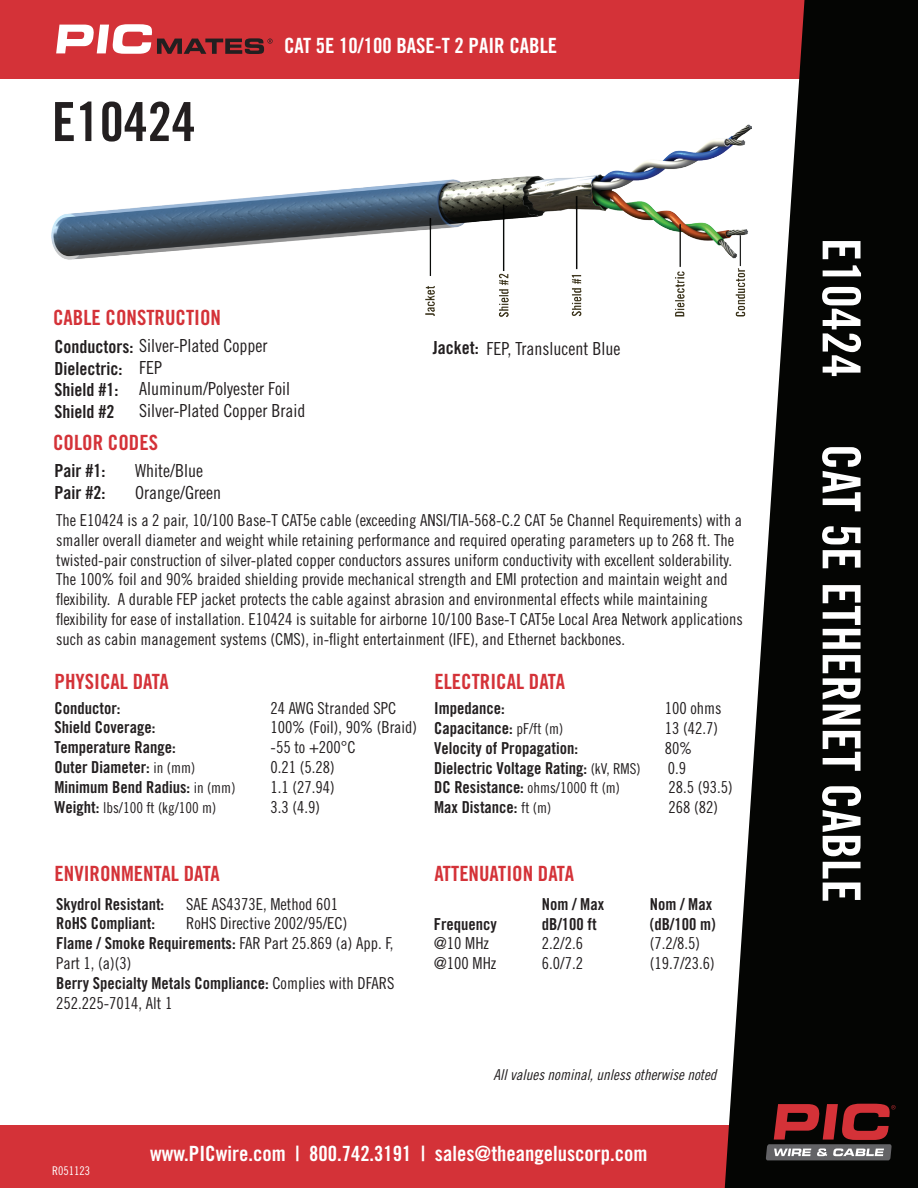
<style>
.page{position:relative;width:918px;height:1188px;background:#fff}
.page>*{position:absolute;margin:0;border:0;box-sizing:border-box;transform-origin:0 0}
.Category_1{font:54px "Trade Gothic LT Std Bd Cn 20";color:#231f20}
.Category_1_no_TOC{font:52.5px "Trade Gothic LT Std Bd Cn 20";color:#fff}
.Category_3_Description_Bold{font:21px "Trade Gothic LT Std Bd Cn 20";color:#d43238}
.Category_2_no_TOC{font:21px "Trade Gothic LT Std Bd Cn 20";color:#fff}
.Category_2{font:21px "Trade Gothic LT Std Bd Cn 20";color:#fff}
.Category_3_Description{font:18px/21.6px "Trade Gothic LT Std Cn 18";color:#231f20}
.Category_3_Description-2{font:18px "Trade Gothic LT Std Bd Cn 20";color:#231f20}
.Category_3_Description-3{font:16.5px/19.8px "Trade Gothic LT Std Cn 18";color:#231f20}
.Category_3_Description-4{font:16.5px "Trade Gothic LT Std Bd Cn 20";color:#231f20}
.Category_3_Description_Bold-2{font:16.5px "Trade Gothic LT Std Cn 18";color:#231f20}
.Category_3_Description_Bold-3{font:16.5px "Trade Gothic LT Std Bd Cn 20";color:#231f20}
.Category_3_Description-5{font:15px "Trade Gothic LT Std Cn 18";color:#231f20}
.Category_3_Description-6{font:15px "Trade Gothic LT Std Cn 18 Obl";color:#231f20}
.t1{font:12px "Trade Gothic LT Std Cn 18";color:#fff}
.s1{font-family:"Trade Gothic LT Std Bd Cn 20"}
.s2{font-family:"Trade Gothic LT Std Cn 18";font-size:15px}
.s3{font-family:"Trade Gothic LT Std Bd Cn 20";font-size:16.5px}
</style>
<div class="page">
<div style="left:0;top:0;width:806px;height:79px;background:#d43238"></div>
<div style="left:0;top:1125px;width:741px;height:63px;background:#d43238"></div>
<svg style="left:725px;top:0;width:193px;height:1188px;fill:#040503"></svg>
<svg style="left:766px;top:1104px;width:130px;height:56px;background:#6c3638"></svg>
<svg style="left:56px;top:24px;width:217px;height:30px"></svg>
<img style="left:52px;top:124px;width:700px;height:194px">
<p class="Category_1" style="left:52px;top:89px;width:145px">E10424</p>
<p class="Category_2" style="left:284px;top:32px;width:275px">CAT 5E 10/100 BASE-T 2 PAIR CABLE</p>
<p class="Category_3_Description_Bold" style="left:53px;top:305px;width:169px">CABLE CONSTRUCTION</p>
<p class="Category_3_Description" style="left:55px;top:335px;width:214px"><span class="s1">Conductors:</span> Silver-Plated Copper</p>
<p class="Category_3_Description-2" style="left:55px;top:357px;width:69px">Dielectric:</p>
<p class="Category_3_Description-2" style="left:55px;top:379px;width:65px">Shield #1:</p>
<p class="Category_3_Description-2" style="left:55px;top:401px;width:61px">Shield #2</p>
<p class="Category_3_Description" style="left:139px;top:356px;width:24px">FEP</p>
<p class="Category_3_Description" style="left:139px;top:378px;width:152px">Aluminum/Polyester Foil</p>
<p class="Category_3_Description" style="left:139px;top:400px;width:168px">Silver-Plated Copper Braid</p>
<p class="Category_3_Description_Bold" style="left:53px;top:430px;width:106px">COLOR CODES</p>
<p class="Category_3_Description-2" style="left:55px;top:460px;width:52px">Pair #1:</p>
<p class="Category_3_Description-2" style="left:55px;top:482px;width:52px">Pair #2:</p>
<p class="Category_3_Description" style="left:135px;top:460px;width:87px">White/Blue<br>Orange/Green</p>
<p class="Category_3_Description" style="left:433px;top:337px;width:189px"><span class="s1">Jacket:</span> FEP, Translucent Blue</p>
<p class="Category_3_Description-3" style="left:56px;top:510px;width:688px">The E10424 is a 2 pair, 10/100 Base-T CAT5e cable (exceeding ANSI/TIA-568-C.2 CAT 5e Channel Requirements) with a smaller overall diameter and weight while retaining performance and required operating parameters up to 268 ft. The twisted-pair construction of silver-plated copper conductors assures uniform conductivity with excellent solderability.<br>The 100% foil and 90% braided shielding provide mechanical strength and EMI protection and maintain weight and flexibility. A durable FEP jacket protects the cable against abrasion and environmental effects while maintaining flexibility for ease of installation. E10424 is suitable for airborne 10/100 Base-T CAT5e Local Area Network applications such as cabin management systems (CMS), in-flight entertainment (IFE), and Ethernet backbones.</p>
<p class="Category_3_Description_Bold" style="left:55px;top:669px;width:116px">PHYSICAL DATA</p>
<p class="Category_3_Description_Bold" style="left:434px;top:668px;width:132px">ELECTRICAL DATA</p>
<p class="Category_3_Description_Bold-3" style="left:55px;top:698px;width:67px">Conductor:</p>
<p class="Category_3_Description_Bold-2" style="left:271px;top:698px;width:127px">24 AWG Stranded SPC</p>
<p class="Category_3_Description_Bold-3" style="left:55px;top:718px;width:102px">Shield Coverage:</p>
<p class="Category_3_Description_Bold-2" style="left:271px;top:718px;width:148px">100% (Foil), 90% (Braid)</p>
<p class="Category_3_Description-4" style="left:55px;top:737px;width:123px">Temperature Range:</p>
<p class="Category_3_Description-3" style="left:271px;top:737px;width:87px">-55 to +200°C</p>
<p class="Category_3_Description-4" style="left:55px;top:757px;width:142px">Outer Diameter: <span class="s2">in (mm)</span></p>
<p class="Category_3_Description-3" style="left:271px;top:757px;width:66px">0.21 (5.28)</p>
<p class="Category_3_Description-4" style="left:55px;top:777px;width:182px">Minimum Bend Radius: <span class="s2">in (mm)</span></p>
<p class="Category_3_Description-3" style="left:271px;top:777px;width:66px">1.1 (27.94)</p>
<p class="Category_3_Description-5" style="left:55px;top:798px;width:163px"><span class="s3">Weight:</span> lbs/100 ft (kg/100 m)</p>
<p class="Category_3_Description-3" style="left:271px;top:797px;width:51px">3.3 (4.9)</p>
<p class="Category_3_Description-4" style="left:434px;top:698px;width:72px">Impedance:</p>
<p class="Category_3_Description-3" style="left:665px;top:698px;width:58px">100 ohms</p>
<p class="Category_3_Description-4" style="left:434px;top:718px;width:131px">Capacitance: <span class="s2">pF/ft (m)</span></p>
<p class="Category_3_Description-3" style="left:665px;top:718px;width:55px">13 (42.7)</p>
<p class="Category_3_Description-4" style="left:434px;top:738px;width:145px">Velocity of Propagation:</p>
<p class="Category_3_Description-3" style="left:665px;top:738px;width:29px">80%</p>
<p class="Category_3_Description-4" style="left:434px;top:758px;width:208px">Dielectric Voltage Rating: <span class="s2">(kV, RMS)</span></p>
<p class="Category_3_Description-3" style="left:668px;top:758px;width:20px">0.9</p>
<p class="Category_3_Description-5" style="left:434px;top:779px;width:187px"><span class="s3">DC Resistance:</span> ohms/1000 ft (m)</p>
<p class="Category_3_Description-3" style="left:669px;top:777px;width:66px">28.5 (93.5)</p>
<p class="Category_3_Description-4" style="left:434px;top:797px;width:119px">Max Distance: <span class="s2">ft (m)</span></p>
<p class="Category_3_Description-3" style="left:669px;top:797px;width:51px">268 (82)</p>
<p class="Category_3_Description_Bold" style="left:55px;top:861px;width:167px">ENVIRONMENTAL DATA</p>
<p class="Category_3_Description_Bold" style="left:434px;top:861px;width:141px">ATTENUATION DATA</p>
<p class="Category_3_Description-4" style="left:56px;top:894px;width:110px">Skydrol Resistant:</p>
<p class="Category_3_Description-3" style="left:186px;top:894px;width:154px">SAE AS4373E, Method 601</p>
<p class="Category_3_Description-4" style="left:56px;top:914px;width:100px">RoHS Compliant:</p>
<p class="Category_3_Description-3" style="left:186px;top:913px;width:163px">RoHS Directive 2002/95/EC)</p>
<p class="Category_3_Description-3" style="left:56px;top:933px;width:340px"><span class="s1">Flame / Smoke Requirements:</span> FAR Part 25.869 (a) App. F, Part 1, (a)(3)<br><span class="s1">Berry Specialty Metals Compliance:</span> Complies with DFARS 252.225-7014, Alt 1</p>
<p class="Category_3_Description-4" style="left:542px;top:894px;width:64px">Nom / Max</p>
<p class="Category_3_Description-4" style="left:650px;top:894px;width:64px">Nom / Max</p>
<p class="Category_3_Description-4" style="left:434px;top:914px;width:65px">Frequency</p>
<p class="Category_3_Description-4" style="left:542px;top:914px;width:56px">dB/100 ft</p>
<p class="Category_3_Description-4" style="left:650px;top:914px;width:67px">(dB/100 m)</p>
<p class="Category_3_Description-3" style="left:434px;top:933px;width:57px">@10 MHz</p>
<p class="Category_3_Description-3" style="left:542px;top:933px;width:43px">2.2/2.6</p>
<p class="Category_3_Description-3" style="left:650px;top:933px;width:52px">(7.2/8.5)</p>
<p class="Category_3_Description-3" style="left:434px;top:953px;width:64px">@100 MHz</p>
<p class="Category_3_Description-3" style="left:542px;top:953px;width:43px">6.0/7.2</p>
<p class="Category_3_Description-3" style="left:650px;top:953px;width:67px">(19.7/23.6)</p>
<p class="Category_3_Description-6" style="left:493px;top:1066px;width:225px">All values nominal, unless otherwise noted</p>
<p class="t1" style="left:52px;top:1163px;width:39px">R051123</p>
<p class="Category_2_no_TOC" style="left:150px;top:1141px;width:499px">www.PICwire.com | 800.742.3191 | sales@theangeluscorp.com</p>
<p class="Category_1_no_TOC" style="left:873px;top:238px;width:141px;rotate:90deg">E10424</p>
<p class="Category_1_no_TOC" style="left:873px;top:444px;width:460px;rotate:90deg">CAT 5E ETHERNET CABLE</p>
</div>
